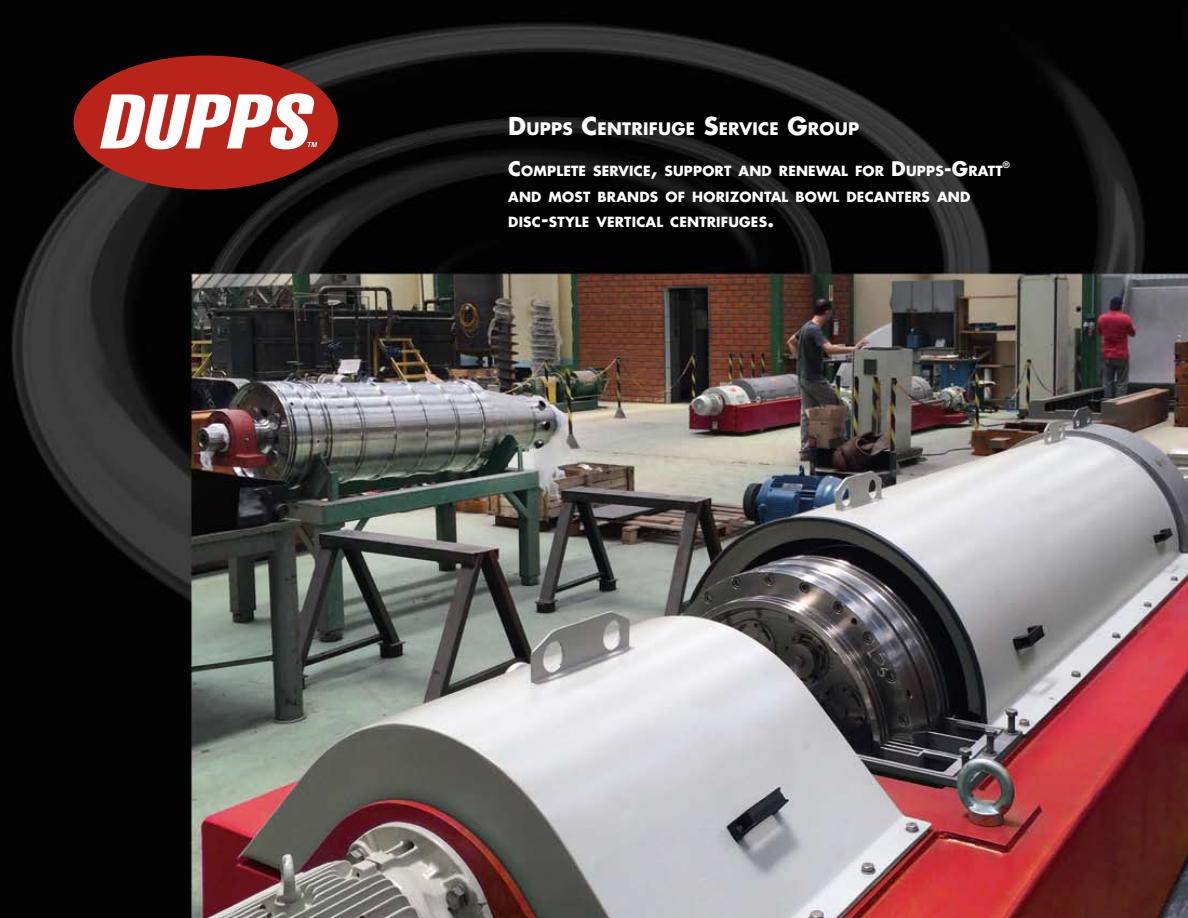
<style>
.page{position:relative;width:1188px;height:918px;background:#fff}
.page>*{position:absolute;margin:0;border:0;box-sizing:border-box;transform-origin:0 0}
.t1{font:700 16.8px "Futura";letter-spacing:.015em;color:#fff}
.t2{font:700 13.65px/25.5px "Futura";letter-spacing:.015em;color:#fff}
.t3{font:700 8.7px "Futura";color:#fff}
.s1{font-size:24px}
.s2{font-size:19.5px}
</style>
<div class="page">
<img style="left:0;top:0;width:1188px;height:918px">
<svg style="left:74px;top:56px;width:264px;height:134px"></svg>
<p class="t1" style="left:508px;top:117px;width:352px"><span class="s1">D</span>UPPS <span class="s1">C</span>ENTRIFUGE <span class="s1">S</span>ERVICE <span class="s1">G</span>ROUP</p>
<p class="t2" style="left:508px;top:158px;width:496px"><span class="s2">C</span>OMPLETE SERVICE<span class="s2">,</span> SUPPORT AND RENEWAL FOR <span class="s2">D</span>UPPS<span class="s2">-G</span>RATT</p>
<p class="t3" style="left:1003px;top:159px;width:8px">®</p>
<p class="t2" style="left:508px;top:184px;width:462px">AND MOST BRANDS OF HORIZONTAL BOWL DECANTERS AND<br>DISC<span class="s2">-</span>STYLE VERTICAL CENTRIFUGES<span class="s2">.</span></p>
</div>
